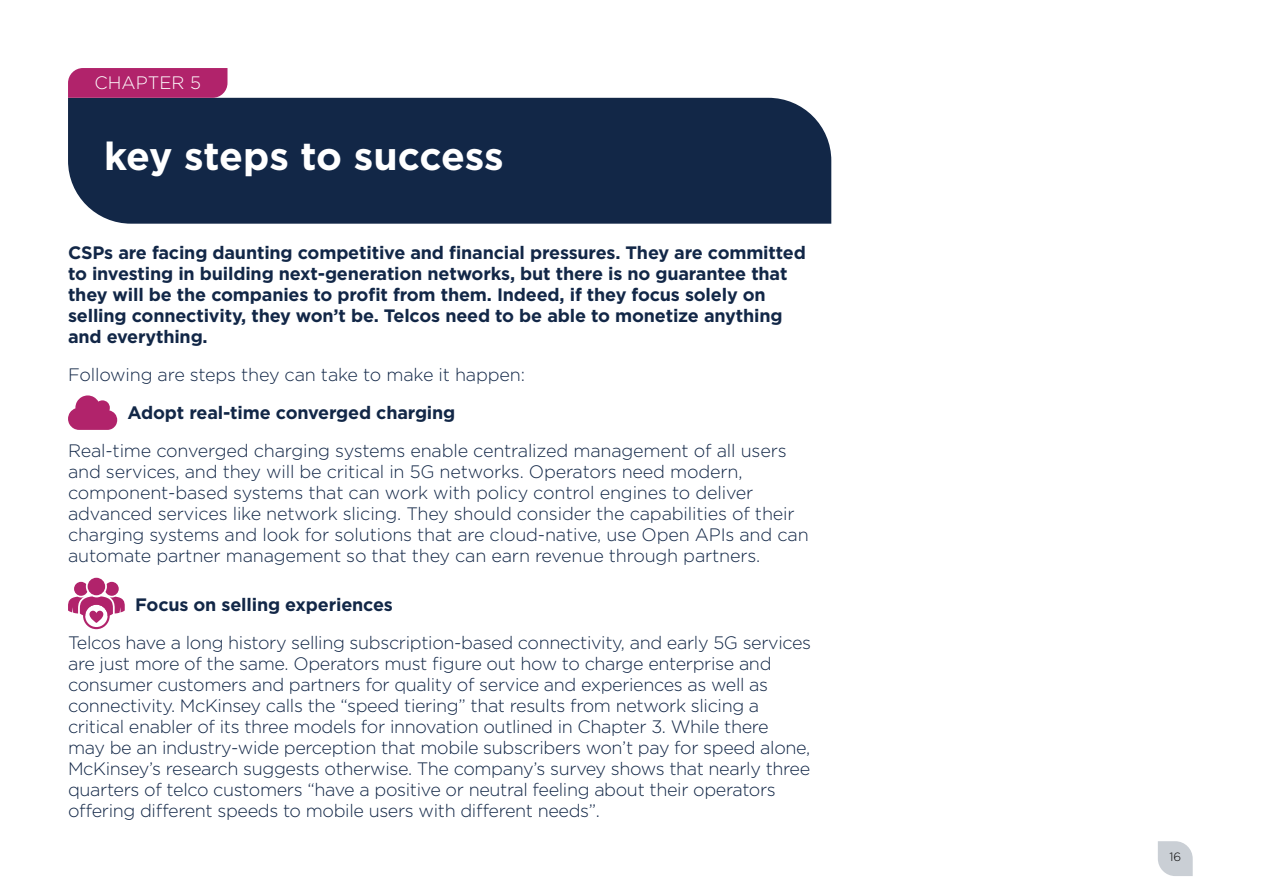
<style>
.page{position:relative;width:1263px;height:893px;background:#fff}
.page>*{position:absolute;margin:0;border:0;box-sizing:border-box;transform-origin:0 0}
.t1{font:700 39px "Gotham";letter-spacing:-.01em;color:#fff}
.t2{font:300 18px/21px "Gotham";letter-spacing:-.02em;color:#122747}
.t3{font:700 18px/21px "Gotham";letter-spacing:-.01em;color:#122747}
.t4{font:300 18px "Gotham";color:#fff}
.t5{font:300 12px "Gotham";color:#000}
</style>
<div class="page">
<svg style="left:1158px;top:841px;width:35px;height:35px"></svg>
<div style="left:68px;top:98px;width:763px;height:126px;background:#122747"></div>
<div style="left:68px;top:68px;width:159px;height:30px;background:#b1236b"></div>
<svg style="left:68px;top:578px;width:57px;height:51px"></svg>
<svg style="left:68px;top:395px;width:49px;height:35px"></svg>
<p class="t4" style="left:95px;top:72px;width:108px">CHAPTER 5</p>
<h1 class="t1" style="left:104px;top:130px;width:401px">key steps to success</h1>
<p class="t3" style="left:68px;top:242px;width:739px">CSPs are facing daunting competitive and financial pressures. They are committed to investing in building next-generation networks, but there is no guarantee that they will be the companies to profit from them. Indeed, if they focus solely on selling connectivity, they won’t be. Telcos need to be able to monetize anything and everything.</p>
<p class="t2" style="left:68px;top:364px;width:458px">Following are steps they can take to make it happen:</p>
<p class="t3" style="left:128px;top:402px;width:329px">Adopt real-time converged charging</p>
<p class="t2" style="left:68px;top:440px;width:742px">Real-time converged charging systems enable centralized management of all users and services, and they will be critical in 5G networks. Operators need modern, component-based systems that can work with policy control engines to deliver advanced services like network slicing. They should consider the capabilities of their charging systems and look for solutions that are cloud-native, use Open APIs and can automate partner management so that they can earn revenue through partners.</p>
<p class="t3" style="left:135px;top:594px;width:259px">Focus on selling experiences</p>
<p class="t2" style="left:68px;top:631px;width:745px">Telcos have a long history selling subscription-based connectivity, and early 5G services are just more of the same. Operators must figure out how to charge enterprise and consumer customers and partners for quality of service and experiences as well as connectivity. McKinsey calls the “speed tiering” that results from network slicing a critical enabler of its three models for innovation outlined in Chapter 3. While there<br>may be an industry-wide perception that mobile subscribers won’t pay for speed alone, McKinsey’s research suggests otherwise. The company’s survey shows that nearly three quarters of telco customers “have a positive or neutral feeling about their operators offering different speeds to mobile users with different needs”.</p>
<p class="t5" style="left:1169px;top:849px;width:13px">16</p>
</div>
